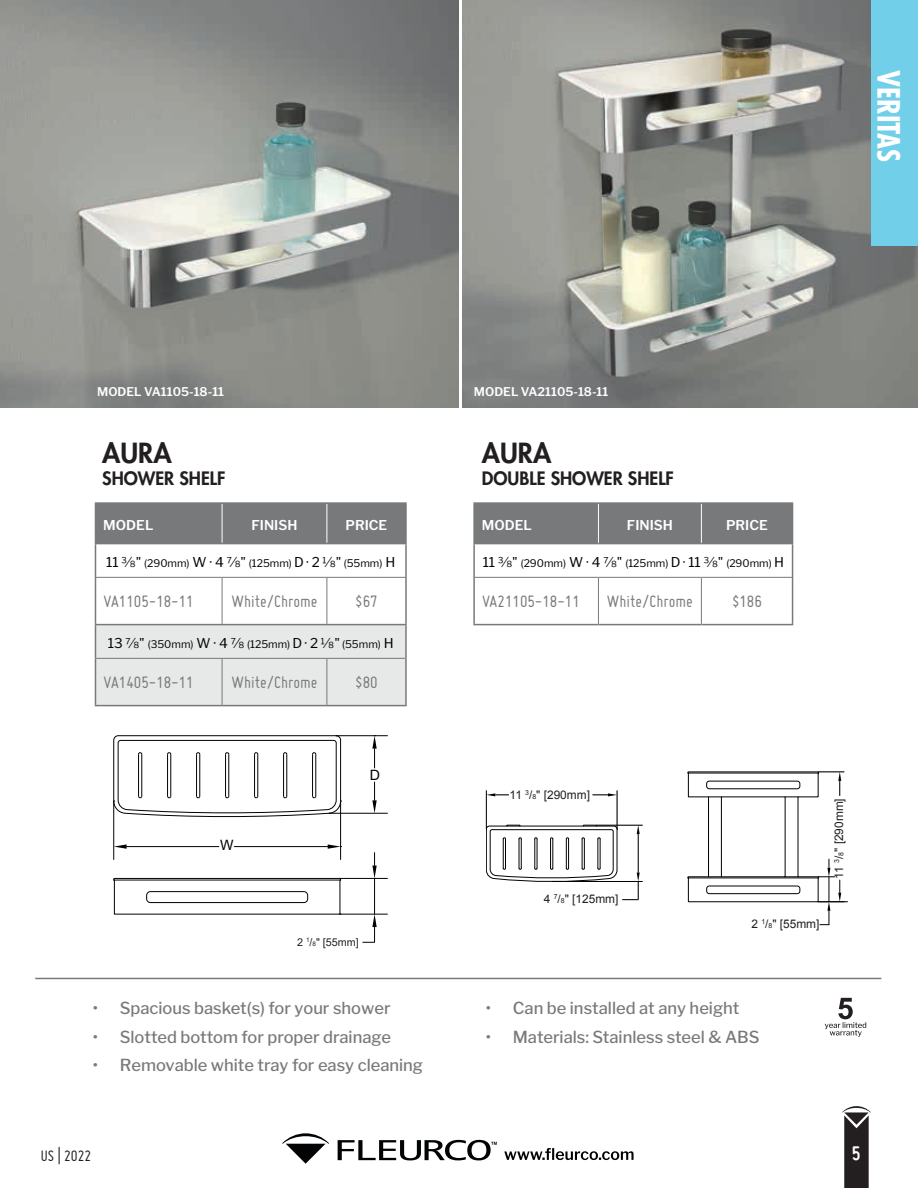
<style>
.page{position:relative;width:918px;height:1188px;background:#fff}
.page>*{position:absolute;margin:0;border:0;box-sizing:border-box;transform-origin:0 0}
.t1{font:700 condensed 30px "Futura Std";color:#fff}
.t2{font:800 27px "Futura Std";color:#231f20}
.t3{font:700 21px "Miso";color:#fff}
.t4{font:18px "Miso";color:#77797b}
.t5{font:800 18px "Futura Std";color:#231f20}
.t6{font:500 16.5px "Libre Franklin";color:#77797b}
.t7{font:16.5px "Miso";color:#231f20}
.t8{font:14.25px "Arial";color:#010203}
.t9{font:13.5px "Libre Franklin";color:#020304}
.t10{font:600 13.5px "Libre Franklin";color:#fff}
.t11{font:600 12px "Libre Franklin";color:#fff}
.t12{font:11.85px "Arial";color:#231e1f}
.t13{font:10.8px "Arial";color:#231f20}
.t14{font:10.5px "Libre Franklin";color:#020304}
.s1{font-size:13.5px}
.s2{font-size:6.3px}
.s3{font-size:10.5px}
.s4{font-size:6.9px}
</style>
<div class="page">
<svg style="left:842px;top:1106px;width:29px;height:82px"></svg>
<svg style="left:282px;top:1133px;width:47px;height:31px"></svg>
<svg style="left:338px;top:1140px;width:159px;height:20px"></svg>
<svg style="left:504px;top:1148px;width:130px;height:12px"></svg>
<img style="left:462px;top:0;width:456px;height:407px">
<img style="left:0;top:0;width:459px;height:407px">
<div style="left:871px;top:0;width:47px;height:246px;background:#72cfe9"></div>
<svg style="left:825px;top:998px;width:41px;height:39px"></svg>
<hr style="left:35px;top:978px;width:846px;height:1px;background:#77797b">
<hr style="left:329px;top:813px;width:58px;height:1px;background:#010203">
<hr style="left:336px;top:735px;width:51px;height:1px;background:#010203">
<svg style="left:372px;top:782px;width:5px;height:31px"></svg>
<svg style="left:372px;top:735px;width:5px;height:33px"></svg>
<hr style="left:340px;top:914px;width:47px;height:1px;background:#010203">
<hr style="left:340px;top:878px;width:47px;height:1px;background:#010203">
<hr style="left:374px;top:878px;width:1px;height:36px;background:#010203">
<svg style="left:363px;top:914px;width:14px;height:28px"></svg>
<svg style="left:113px;top:878px;width:228px;height:37px"></svg>
<svg style="left:372px;top:853px;width:5px;height:26px"></svg>
<hr style="left:113px;top:801px;width:1px;height:59px;background:#010203">
<hr style="left:340px;top:801px;width:1px;height:59px;background:#010203">
<hr style="left:127px;top:846px;width:92px;height:1px;background:#010203">
<hr style="left:234px;top:846px;width:94px;height:1px;background:#010203">
<svg style="left:114px;top:844px;width:13px;height:5px"></svg>
<svg style="left:113px;top:735px;width:229px;height:83px"></svg>
<svg style="left:328px;top:844px;width:14px;height:5px"></svg>
<hr style="left:486px;top:790px;width:1px;height:39px;background:#010203">
<hr style="left:617px;top:790px;width:1px;height:39px;background:#010203">
<svg style="left:486px;top:793px;width:23px;height:3px"></svg>
<svg style="left:593px;top:793px;width:24px;height:3px"></svg>
<hr style="left:818px;top:901px;width:30px;height:1px;background:#010203">
<hr style="left:552px;top:881px;width:91px;height:1px;background:#010203">
<hr style="left:596px;top:825px;width:47px;height:1px;background:#010203">
<svg style="left:687px;top:772px;width:157px;height:153px"></svg>
<svg style="left:486px;top:825px;width:154px;height:75px"></svg>
<div style="left:475px;top:504px;width:317px;height:39px;background:#77797b"></div>
<svg style="left:474px;top:577px;width:320px;height:49px"></svg>
<hr style="left:598px;top:504px;width:1px;height:39px;background:#fff">
<hr style="left:701px;top:504px;width:1px;height:39px;background:#fff">
<hr style="left:473px;top:543px;width:125px;height:1px;background:#77797b">
<hr style="left:598px;top:543px;width:103px;height:1px;background:#77797b">
<hr style="left:701px;top:543px;width:92px;height:1px;background:#77797b">
<hr style="left:473px;top:577px;width:125px;height:1px;background:#77797b">
<hr style="left:598px;top:577px;width:103px;height:1px;background:#77797b">
<hr style="left:701px;top:577px;width:92px;height:1px;background:#77797b">
<hr style="left:598px;top:578px;width:1px;height:46px;background:#77797b">
<hr style="left:701px;top:578px;width:1px;height:46px;background:#77797b">
<hr style="left:473px;top:502px;width:125px;height:2px;background:#77797b">
<hr style="left:598px;top:502px;width:103px;height:2px;background:#77797b">
<hr style="left:701px;top:502px;width:92px;height:2px;background:#77797b">
<hr style="left:473px;top:544px;width:2px;height:33px;background:#77797b">
<hr style="left:792px;top:544px;width:1px;height:33px;background:#77797b">
<hr style="left:473px;top:578px;width:2px;height:46px;background:#77797b">
<hr style="left:792px;top:578px;width:1px;height:46px;background:#77797b">
<hr style="left:473px;top:624px;width:125px;height:1px;background:#77797b">
<hr style="left:598px;top:624px;width:103px;height:1px;background:#77797b">
<hr style="left:701px;top:624px;width:92px;height:1px;background:#77797b">
<hr style="left:473px;top:504px;width:2px;height:39px;background:#77797b">
<hr style="left:792px;top:504px;width:1px;height:39px;background:#77797b">
<div style="left:96px;top:504px;width:309px;height:39px;background:#77797b"></div>
<svg style="left:96px;top:578px;width:309px;height:127px"></svg>
<hr style="left:222px;top:504px;width:1px;height:39px;background:#fff">
<hr style="left:327px;top:504px;width:1px;height:39px;background:#fff">
<hr style="left:95px;top:543px;width:127px;height:1px;background:#77797b">
<hr style="left:222px;top:543px;width:105px;height:1px;background:#77797b">
<hr style="left:327px;top:543px;width:80px;height:1px;background:#77797b">
<hr style="left:95px;top:577px;width:127px;height:1px;background:#77797b">
<hr style="left:222px;top:577px;width:105px;height:1px;background:#77797b">
<hr style="left:327px;top:577px;width:80px;height:1px;background:#77797b">
<hr style="left:95px;top:624px;width:127px;height:1px;background:#77797b">
<hr style="left:222px;top:624px;width:105px;height:1px;background:#77797b">
<hr style="left:327px;top:624px;width:80px;height:1px;background:#77797b">
<hr style="left:222px;top:578px;width:1px;height:46px;background:#77797b">
<hr style="left:327px;top:578px;width:1px;height:46px;background:#77797b">
<hr style="left:96px;top:658px;width:126px;height:1px;background:#77797b">
<hr style="left:222px;top:658px;width:105px;height:1px;background:#77797b">
<hr style="left:327px;top:658px;width:78px;height:1px;background:#77797b">
<hr style="left:222px;top:659px;width:1px;height:46px;background:#77797b">
<hr style="left:327px;top:659px;width:1px;height:46px;background:#77797b">
<hr style="left:95px;top:502px;width:127px;height:2px;background:#77797b">
<hr style="left:222px;top:502px;width:105px;height:2px;background:#77797b">
<hr style="left:327px;top:502px;width:80px;height:2px;background:#77797b">
<hr style="left:95px;top:544px;width:1px;height:33px;background:#77797b">
<hr style="left:405px;top:544px;width:2px;height:33px;background:#77797b">
<hr style="left:95px;top:578px;width:1px;height:46px;background:#77797b">
<hr style="left:405px;top:578px;width:2px;height:46px;background:#77797b">
<hr style="left:95px;top:625px;width:1px;height:33px;background:#77797b">
<hr style="left:405px;top:625px;width:2px;height:33px;background:#77797b">
<hr style="left:95px;top:658px;width:1px;height:47px;background:#77797b">
<hr style="left:405px;top:658px;width:2px;height:47px;background:#77797b">
<hr style="left:95px;top:705px;width:127px;height:1px;background:#77797b">
<hr style="left:222px;top:705px;width:105px;height:1px;background:#77797b">
<hr style="left:327px;top:705px;width:80px;height:1px;background:#77797b">
<hr style="left:95px;top:504px;width:1px;height:39px;background:#77797b">
<hr style="left:405px;top:504px;width:2px;height:39px;background:#77797b">
<h1 class="t1" style="left:907px;top:70px;width:94px;rotate:90deg">VERITAS</h1>
<p class="t11" style="left:97px;top:385px;width:128px">MODEL VA1105-18-11</p>
<p class="t11" style="left:474px;top:385px;width:136px">MODEL VA21105-18-11</p>
<h2 class="t2" style="left:102px;top:436px;width:71px">AURA</h2>
<p class="t5" style="left:102px;top:466px;width:125px">SHOWER SHELF</p>
<p class="t10" style="left:103px;top:517px;width:52px">MODEL</p>
<p class="t10" style="left:252px;top:517px;width:47px">FINISH</p>
<p class="t10" style="left:346px;top:517px;width:43px">PRICE</p>
<p class="t14" style="left:106px;top:557px;width:291px"><span class="s1">11 3/8"</span> (290mm) <span class="s1">W · 4 7/8"</span> (125mm) <span class="s1">D · 2 ⅛"</span> (55mm) <span class="s1">H</span></p>
<p class="t4" style="left:103px;top:591px;width:92px">VA1105-18-11</p>
<p class="t4" style="left:232px;top:591px;width:87px">White/Chrome</p>
<p class="t4" style="left:355px;top:591px;width:24px">$67</p>
<p class="t14" style="left:108px;top:638px;width:287px"><span class="s1">13 7/8"</span> (350mm) <span class="s1">W · 4 7/8</span> (125mm) <span class="s1">D · 2 ⅛"</span> (55mm) <span class="s1">H</span></p>
<p class="t4" style="left:103px;top:672px;width:92px">VA1405-18-11</p>
<p class="t4" style="left:232px;top:672px;width:87px">White/Chrome</p>
<p class="t4" style="left:355px;top:672px;width:24px">$80</p>
<p class="t8" style="left:220px;top:835px;width:15px">W</p>
<p class="t8" style="left:370px;top:765px;width:12px">D</p>
<p class="t13" style="left:297px;top:935px;width:63px">2 <sup>1</sup>/<span class="s2">8</span>" [55mm]</p>
<p class="t6" style="left:93px;top:999px;width:299px">• Spacious basket(s) for your shower</p>
<p class="t6" style="left:93px;top:1027px;width:300px">• Slotted bottom for proper drainage</p>
<p class="t6" style="left:93px;top:1055px;width:332px">• Removable white tray for easy cleaning</p>
<h2 class="t2" style="left:482px;top:436px;width:71px">AURA</h2>
<p class="t5" style="left:482px;top:466px;width:194px">DOUBLE SHOWER SHELF</p>
<p class="t10" style="left:482px;top:517px;width:52px">MODEL</p>
<p class="t10" style="left:627px;top:517px;width:47px">FINISH</p>
<p class="t10" style="left:726px;top:517px;width:43px">PRICE</p>
<p class="t9" style="left:483px;top:554px;width:303px">11 3/8" <span class="s3">(290mm)</span> W · 4 7/8" <span class="s3">(125mm)</span> D · 11 3/8" <span class="s3">(290mm)</span> H</p>
<p class="t4" style="left:482px;top:591px;width:99px">VA21105-18-11</p>
<p class="t4" style="left:607px;top:591px;width:87px">White/Chrome</p>
<p class="t4" style="left:732px;top:591px;width:31px">$186</p>
<p class="t12" style="left:510px;top:787px;width:82px">11 <sup>3</sup>/<span class="s4">8</span>" [290mm]</p>
<p class="t12" style="left:544px;top:891px;width:76px">4 <sup>7</sup>/<span class="s4">8</span>" [125mm]</p>
<p class="t12" style="left:831px;top:879px;width:82px;rotate:-90deg">11 <sup>3</sup>/<span class="s4">8</span>" [290mm]</p>
<p class="t12" style="left:751px;top:916px;width:70px">2 <sup>1</sup>/<span class="s4">8</span>" [55mm]</p>
<p class="t6" style="left:486px;top:999px;width:255px">• Can be installed at any height</p>
<p class="t6" style="left:486px;top:1027px;width:275px">• Materials: Stainless steel &amp; ABS</p>
<p class="t7" style="left:41px;top:1147px;width:52px">US | 2022</p>
<p class="t3" style="left:852px;top:1142px;width:10px">5</p>
</div>
